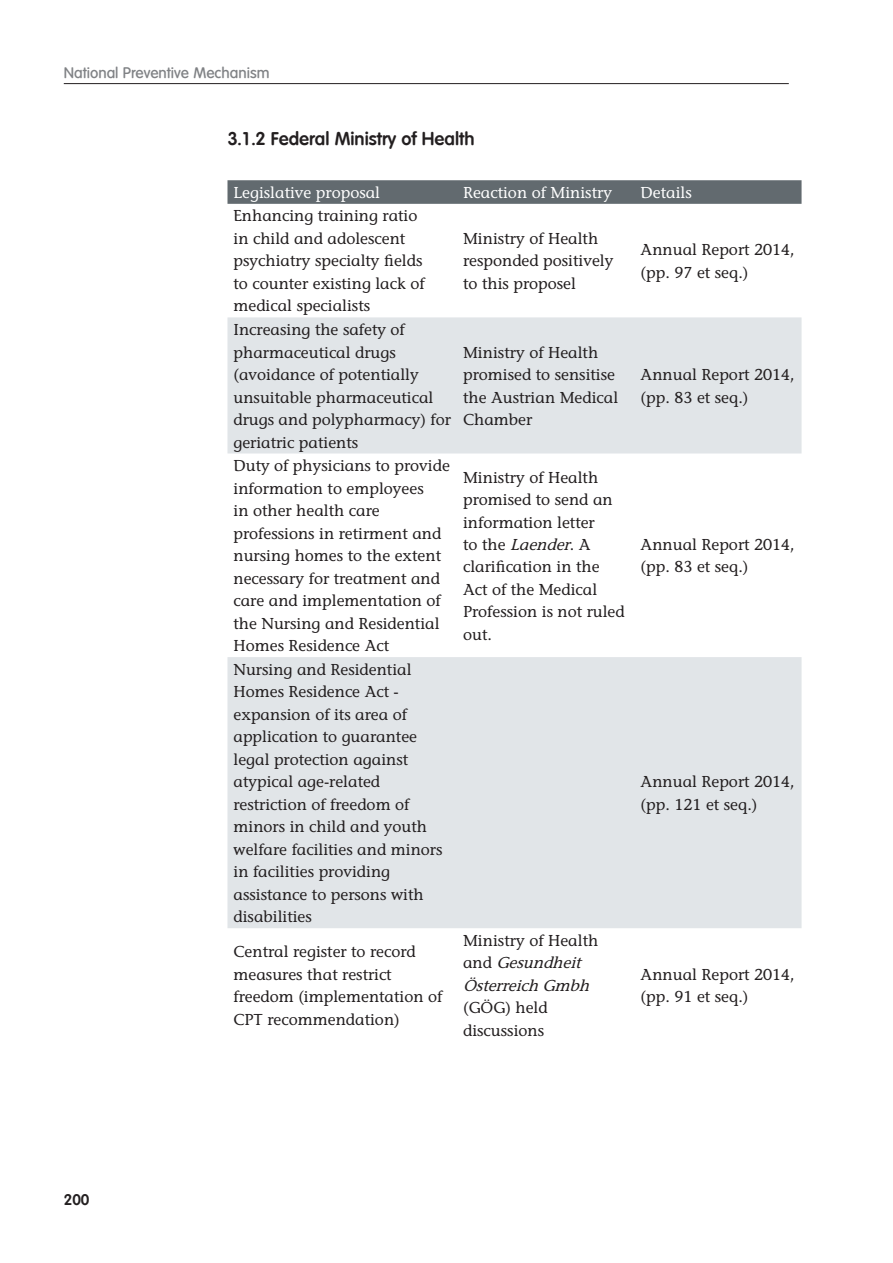
<style>
.page{position:relative;width:893px;height:1263px;background:#fff}
.page>*{position:absolute;margin:0;border:0;box-sizing:border-box;transform-origin:0 0}
.Fliesstext{font:600 18px "Volkswagen";color:#231f20}
.t1{font:500 15.75px/22.5px "Stone Informal Std";color:#231f20}
.t2{font:500 15.75px "Stone Informal Std";color:#fff}
.Kopfzeilerechts{font:500 15px "Volkswagen";color:#808285}
.t3{font:600 15px "Volkswagen";color:#231f20}
.s1{font-style:italic}
</style>
<div class="page">
<hr style="left:64px;top:83px;width:725px;height:1px;background:#231f20">
<svg style="left:227px;top:180px;width:574px;height:24px;background:#646c71"></svg>
<svg style="left:227px;top:317px;width:574px;height:611px;fill:#e1e5e8"></svg>
<p class="Kopfzeilerechts" style="left:64px;top:64px;width:207px">National Preventive Mechanism</p>
<p class="Fliesstext" style="left:227px;top:128px;width:248px">3.1.2 Federal Ministry of Health</p>
<p class="t2" style="left:233px;top:183px;width:148px">Legislative proposal</p>
<p class="t2" style="left:463px;top:183px;width:151px">Reaction of Ministry</p>
<p class="t2" style="left:641px;top:183px;width:53px">Details</p>
<p class="t1" style="left:233px;top:205px;width:193px">Enhancing training ratio in child and adolescent psychiatry specialty fields to counter existing lack of medical specialists</p>
<p class="t1" style="left:463px;top:227px;width:152px">Ministry of Health responded positively to this proposel</p>
<p class="t1" style="left:641px;top:238px;width:156px">Annual Report 2014, (pp. 97 et seq.)</p>
<p class="t3" style="left:64px;top:1191px;width:27px">200</p>
<p class="t1" style="left:233px;top:318px;width:219px">Increasing the safety of pharmaceutical drugs (avoidance of potentially unsuitable pharmaceutical drugs and polypharmacy) for geriatric patients</p>
<p class="t1" style="left:463px;top:341px;width:157px">Ministry of Health promised to sensitise the Austrian Medical<br>Chamber</p>
<p class="t1" style="left:233px;top:454px;width:218px">Duty of physicians to provide information to employees<br>in other health care professions in retirment and nursing homes to the extent necessary for treatment and care and implementation of the Nursing and Residential<br>Homes Residence Act</p>
<p class="t1" style="left:463px;top:466px;width:163px">Ministry of Health promised to send an information letter<br>t o t h e <span class="s1">Laender</span>. A clarification in the<br>Act of the Medical<br>Profession is not ruled out.</p>
<p class="t1" style="left:233px;top:658px;width:210px">Nursing and Residential<br>Homes Residence Act - expansion of its area of application to guarantee legal protection against atypical age-related restriction of freedom of minors in child and youth welfare facilities and minors in facilities providing assistance to persons with disabilities</p>
<p class="t1" style="left:233px;top:940px;width:210px">Central register to record measures that restrict freedom (implementation of<br>CPT recommendation)</p>
<p class="t1" style="left:463px;top:929px;width:137px">Ministry of Health a n d <span class="s1">Gesundheit<br>Österreich Gmbh </span>(GÖG) held discussions</p>
<p class="t1" style="left:641px;top:363px;width:156px">Annual Report 2014, (pp. 83 et seq.)</p>
<p class="t1" style="left:641px;top:533px;width:156px">Annual Report 2014, (pp. 83 et seq.)</p>
<p class="t1" style="left:641px;top:771px;width:156px">Annual Report 2014, (pp. 121 et seq.)</p>
<p class="t1" style="left:641px;top:963px;width:156px">Annual Report 2014, (pp. 91 et seq.)</p>
</div>
